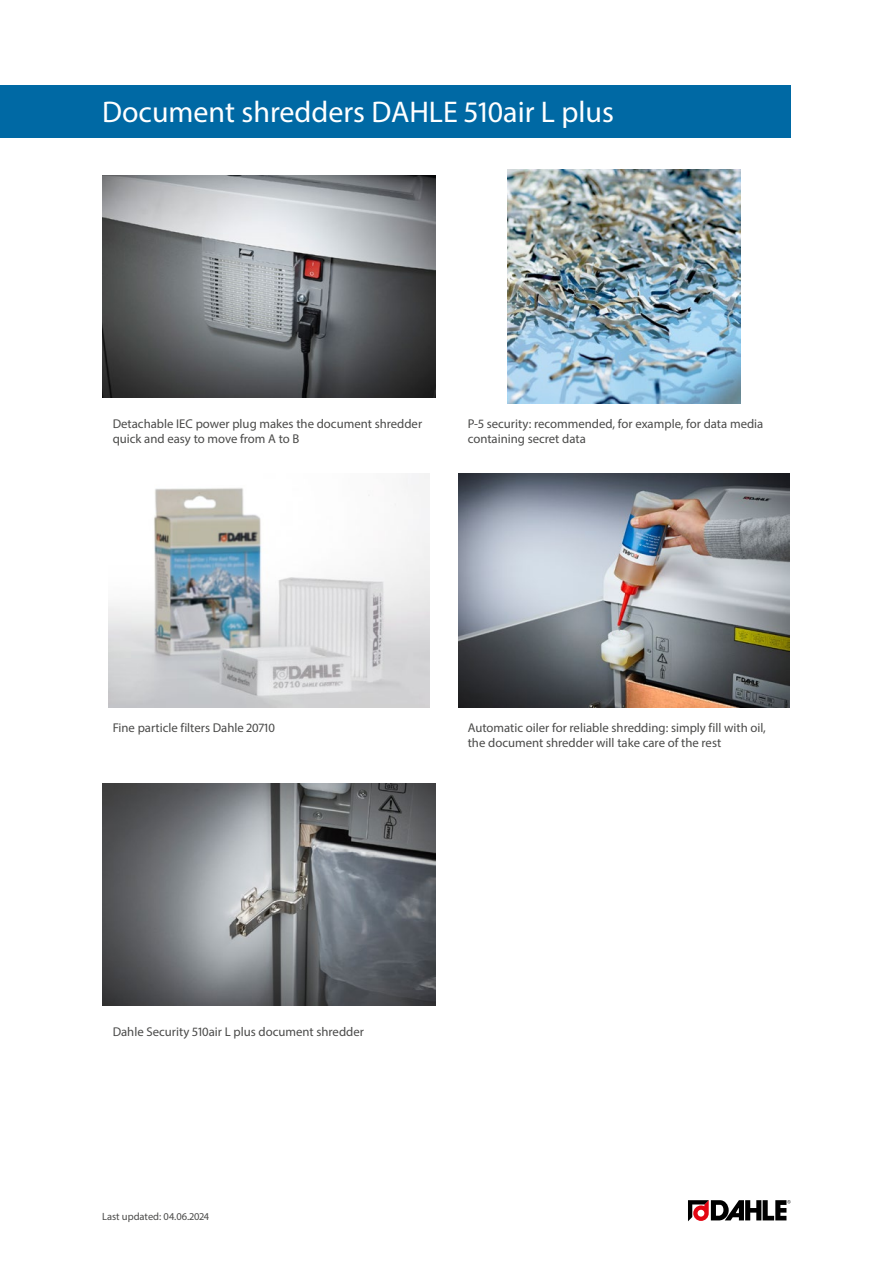
<style>
.page{position:relative;width:893px;height:1263px;background:#fff}
.page>*{position:absolute;margin:0;border:0;box-sizing:border-box;transform-origin:0 0}
.Produktname{font:30px "Myriad Pro";color:#fff}
.Fliesstexte{font:12.75px/15.3px "Myriad Pro";color:#4a4a49}
.t1{font:10.5px "Myriad Pro";color:#4a4a49}
</style>
<div class="page">
<img style="left:102px;top:175px;width:334px;height:223px">
<img style="left:507px;top:169px;width:234px;height:234px">
<img style="left:108px;top:473px;width:322px;height:234px">
<img style="left:458px;top:473px;width:332px;height:234px">
<img style="left:102px;top:783px;width:334px;height:223px">
<svg style="left:688px;top:1200px;width:103px;height:21px"></svg>
<div style="left:0;top:85px;width:791px;height:53px;background:#0069a4"></div>
<p class="Produktname" style="left:102px;top:94px;width:513px">Document shredders DAHLE 510air L plus</p>
<p class="Fliesstexte" style="left:113px;top:416px;width:311px">Detachable IEC power plug makes the document shredder quick and easy to move from A to B</p>
<p class="Fliesstexte" style="left:468px;top:416px;width:297px">P-5 security: recommended, for example, for data media containing secret data</p>
<p class="Fliesstexte" style="left:113px;top:720px;width:164px">Fine particle filters Dahle 20710</p>
<p class="Fliesstexte" style="left:468px;top:720px;width:300px">Automatic oiler for reliable shredding: simply fill with oil, the document shredder will take care of the rest</p>
<p class="Fliesstexte" style="left:113px;top:1024px;width:253px">Dahle Security 510air L plus document shredder</p>
<p class="t1" style="left:102px;top:1210px;width:109px">Last updated: 04.06.2024</p>
</div>
